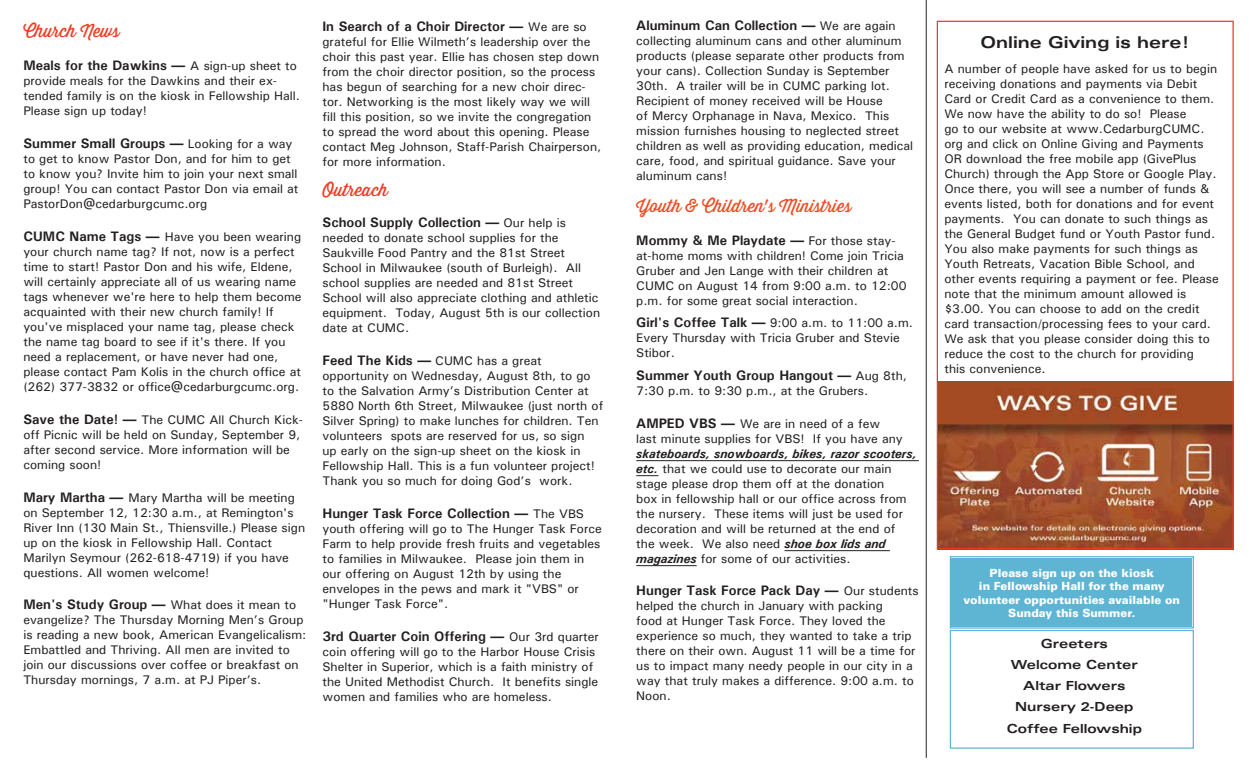
<style>
.page{position:relative;width:1260px;height:765px;background:#fff}
.page>*{position:absolute;margin:0;border:0;box-sizing:border-box;transform-origin:0 0}
.t1{font:17.5px "Thirsty Soft";color:#f04d24}
.t2{font:17.5px "Thirsty Soft";color:#ef3b23}
.t3{font:700 expanded 16.25px "Univers LT Std";color:#231f20}
.t4{font:700 13.75px "Univers";color:#231f20}
.t5{font:500 12.5px/15px "Univers";color:#231f20}
.t6{font:700 expanded 12.5px/21.2px "Univers LT Std";color:#231f20;text-align:center}
.t7{font:900 11.25px/13.5px "Univers LT Std";color:#fff;text-align:center}
.s1{font-family:"Univers LT Std";font-stretch:expanded}
.s2{font-weight:500;font-size:12.5px}
.s3{font-weight:700;font-size:13.75px}
.s4{font-family:"Univers LT Std";font-weight:700;font-stretch:expanded;font-size:13.75px}
.s5{font-weight:700;font-style:italic}
</style>
<div class="page">
<img style="left:939px;top:381px;width:293px;height:166px">
<div style="left:950px;top:630px;width:244px;height:119px;background:#fff;border:1px solid #5eb5d3"></div>
<svg style="left:949px;top:556px;width:245px;height:73px;background:#62b7d4"></svg>
<div style="left:952px;top:559px;width:239px;height:67px;border:1px solid #5eb5d3"></div>
<hr style="left:636px;top:460px;width:283px;height:1px;background:#231f20">
<svg style="left:636px;top:475px;width:22px;height:1px"></svg>
<hr style="left:785px;top:550px;width:105px;height:1px;background:#231f20">
<hr style="left:636px;top:565px;width:61px;height:1px;background:#231f20">
<hr style="left:926px;top:0;width:1px;height:758px;background:#231f20">
<div style="left:937px;top:21px;width:297px;height:528px;border:1px solid #ef3b23"></div>
<h1 class="t2" style="left:23px;top:18px;width:98px">Church News</h1>
<p class="t4" style="left:23px;top:57px;width:275px">Meals for the Dawkins <span class="s1">—</span> <span class="s2">A sign-up sheet to</span></p>
<p class="t5" style="left:23px;top:73px;width:278px">provide meals for the Dawkins and their ex&shy;tended family is on the kiosk in Fellowship Hall.<br>Please sign up today!</p>
<p class="t4" style="left:23px;top:135px;width:271px">Summer Small Groups <span class="s1">—</span> <span class="s2">Looking for a way</span></p>
<p class="t5" style="left:23px;top:151px;width:277px">to get to know Pastor Don, and for him to get to know you? Invite him to join your next small group! You can contact Pastor Don via email at PastorDon@cedarburgcumc.org</p>
<p class="t5" style="left:23px;top:229px;width:280px"><span class="s3">CUMC Name Tags</span> <span class="s4">—</span> Have you been wearing your church name tag? If not, now is a perfect time to start! Pastor Don and his wife, Eldene, will certainly appreciate all of us wearing name tags whenever we're here to help them become acquainted with their new church family! If you've misplaced your name tag, please check the name tag board to see if it's there. If you need a replacement, or have never had one, please contact Pam Kolis in the church office at (262) 377-3832 or office@cedarburgcumc.org.</p>
<p class="t5" style="left:23px;top:412px;width:281px"><span class="s3">Save the Date!</span> <span class="s4">—</span> The CUMC All Church Kick&shy;off Picnic will be held on Sunday, September 9, after second service. More information will be coming soon!</p>
<p class="t5" style="left:23px;top:490px;width:283px"><span class="s3">Mary Martha</span> <span class="s4">—</span> Mary Martha will be meeting on September 12, 12:30 a.m., at Remington's River Inn (130 Main St., Thiensville.) Please sign up on the kiosk in Fellowship Hall. Contact Marilyn Seymour (262-618-4719) if you have questions. All women welcome!</p>
<p class="t5" style="left:23px;top:597px;width:284px"><span class="s3">Men's Study Group</span> <span class="s4">—</span> What does it mean to evangelize? The Thursday Morning Men’s Group is reading a new book, American Evangelicalism:<br>Embattled and Thriving. All men are invited to join our discussions over coffee or breakfast on Thursday mornings, 7 a.m. at PJ Piper’s.</p>
<p class="t4" style="left:322px;top:17px;width:266px">In Search of a Choir Director <span class="s1">—</span> <span class="s2">We are so</span></p>
<p class="t5" style="left:322px;top:34px;width:280px">grateful for Ellie Wilmeth’s leadership over the choir this past year. Ellie has chosen step down from the choir director position, so the process has begun of searching for a new choir direc&shy;tor. Networking is the most likely way we will fill this position, so we invite the congregation to spread the word about this opening. Please contact Meg Johnson, Staff-Parish Chairperson, for more information.</p>
<h1 class="t2" style="left:322px;top:177px;width:67px">Outreach</h1>
<p class="t4" style="left:322px;top:214px;width:245px">School Supply Collection <span class="s1">—</span> <span class="s2">Our help is</span></p>
<p class="t5" style="left:323px;top:230px;width:279px">needed to donate school supplies for the Saukville Food Pantry and the 81st Street School in Milwaukee (south of Burleigh). All school supplies are needed and 81st Street School will also appreciate clothing and athletic equipment. Today, August 5th is our collection date at CUMC.</p>
<p class="t5" style="left:322px;top:353px;width:282px"><span class="s3">Feed The Kids</span> <span class="s4">—</span> CUMC has a great opportunity on Wednesday, August 8th, to go to the Salvation Army’s Distribution Center at 5880 North 6th Street, Milwaukee (just north of Silver Spring) to make lunches for children. Ten volunteers spots are reserved for us, so sign<br>up early on the sign-up sheet on the kiosk in Fellowship Hall. This is a fun volunteer project!<br>Thank you so much for doing God’s work.</p>
<p class="t4" style="left:322px;top:505px;width:263px">Hunger Task Force Collection <span class="s1">—</span> <span class="s2">The VBS</span></p>
<p class="t5" style="left:323px;top:521px;width:281px">youth offering will go to The Hunger Task Force Farm to help provide fresh fruits and vegetables to families in Milwaukee. Please join them in our offering on August 12th by using the envelopes in the pews and mark it "VBS" or "Hunger Task Force".</p>
<p class="t4" style="left:322px;top:628px;width:278px">3rd Quarter Coin Offering <span class="s1">—</span> <span class="s2">Our 3rd quarter</span></p>
<p class="t5" style="left:323px;top:644px;width:277px">coin offering will go to the Harbor House Crisis Shelter in Superior, which is a faith ministry of the United Methodist Church. It benefits single women and families who are homeless.</p>
<p class="t4" style="left:636px;top:17px;width:261px">Aluminum Can Collection <span class="s1">—</span> <span class="s2">We are again</span></p>
<p class="t5" style="left:636px;top:33px;width:278px">collecting aluminum cans and other aluminum products (please separate other products from your cans). Collection Sunday is September 30th. A trailer will be in CUMC parking lot.<br>Recipient of money received will be House<br>of Mercy Orphanage in Nava, Mexico. This mission furnishes housing to neglected street children as well as providing education, medical care, food, and spiritual guidance. Save your aluminum cans!</p>
<h1 class="t1" style="left:636px;top:193px;width:217px">Youth &amp; Children's Ministries</h1>
<p class="t4" style="left:636px;top:231px;width:261px">Mommy &amp; Me Playdate <span class="s1">—</span> <span class="s2">For those stay-</span></p>
<p class="t5" style="left:636px;top:248px;width:272px">at-home moms with children! Come join Tricia Gruber and Jen Lange with their children at CUMC on August 14 from 9:00 a.m. to 12:00 p.m. for some great social interaction.</p>
<p class="t5" style="left:636px;top:315px;width:278px"><span class="s3">Girl's Coffee Talk</span> <span class="s4">—</span> 9:00 a.m. to 11:00 a.m.<br>Every Thursday with Tricia Gruber and Stevie<br>Stibor.</p>
<p class="t4" style="left:636px;top:367px;width:272px">Summer Youth Group Hangout <span class="s1">—</span> <span class="s2">Aug 8th,</span></p>
<p class="t5" style="left:636px;top:383px;width:233px">7:30 p.m. to 9:30 p.m., at the Grubers.</p>
<p class="t5" style="left:636px;top:416px;width:268px"><span class="s3">AMPED VBS</span> <span class="s4">—</span> We are in need of a few last minute supplies for VBS! If you have any</p>
<p class="t5" style="left:636px;top:446px;width:282px"><span class="s5">skateboards, snowboards, bikes, razor scooters, etc.</span> that we could use to decorate our main stage please drop them off at the donation<br>box in fellowship hall or our office across from the nursery. These items will just be used for decoration and will be returned at the end of the week. We also need <span class="s5">shoe box lids and magazines</span> for some of our activities.</p>
<p class="t4" style="left:636px;top:581px;width:284px">Hunger Task Force Pack Day <span class="s1">—</span> <span class="s2">Our students</span></p>
<p class="t5" style="left:636px;top:598px;width:281px">helped the church in January with packing<br>food at Hunger Task Force. They loved the experience so much, they wanted to take a trip there on their own. August 11 will be a time for us to impact many needy people in our city in a way that truly makes a difference. 9:00 a.m. to Noon.</p>
<h2 class="t3" style="left:981px;top:33px;width:211px">Online Giving is here!</h2>
<p class="t5" style="left:944px;top:61px;width:276px">A number of people have asked for us to begin receiving donations and payments via Debit Card or Credit Card as a convenience to them.<br>We now have the ability to do so! Please<br>go to our website at www.CedarburgCUMC. org and click on Online Giving and Payments OR download the free mobile app (GivePlus Church) through the App Store or Google Play.<br>Once there, you will see a number of funds &amp; events listed, both for donations and for event payments. You can donate to such things as the General Budget fund or Youth Pastor fund.<br>You also make payments for such things as Youth Retreats, Vacation Bible School, and other events requiring a payment or fee. Please note that the minimum amount allowed is $3.00. You can choose to add on the credit card transaction/processing fees to your card.<br>We ask that you please consider doing this to reduce the cost to the church for providing<br>this convenience.</p>
<p class="t7" style="left:964px;top:566px;width:218px">Please sign up on the kiosk<br>in Fellowship Hall for the many volunteer opportunities available on<br>Sunday this Summer.</p>
<p class="t6" style="left:1007px;top:632px;width:137px">Greeters<br>Welcome Center<br>Altar Flowers<br>Nursery 2-Deep<br>Coffee Fellowship</p>
</div>
